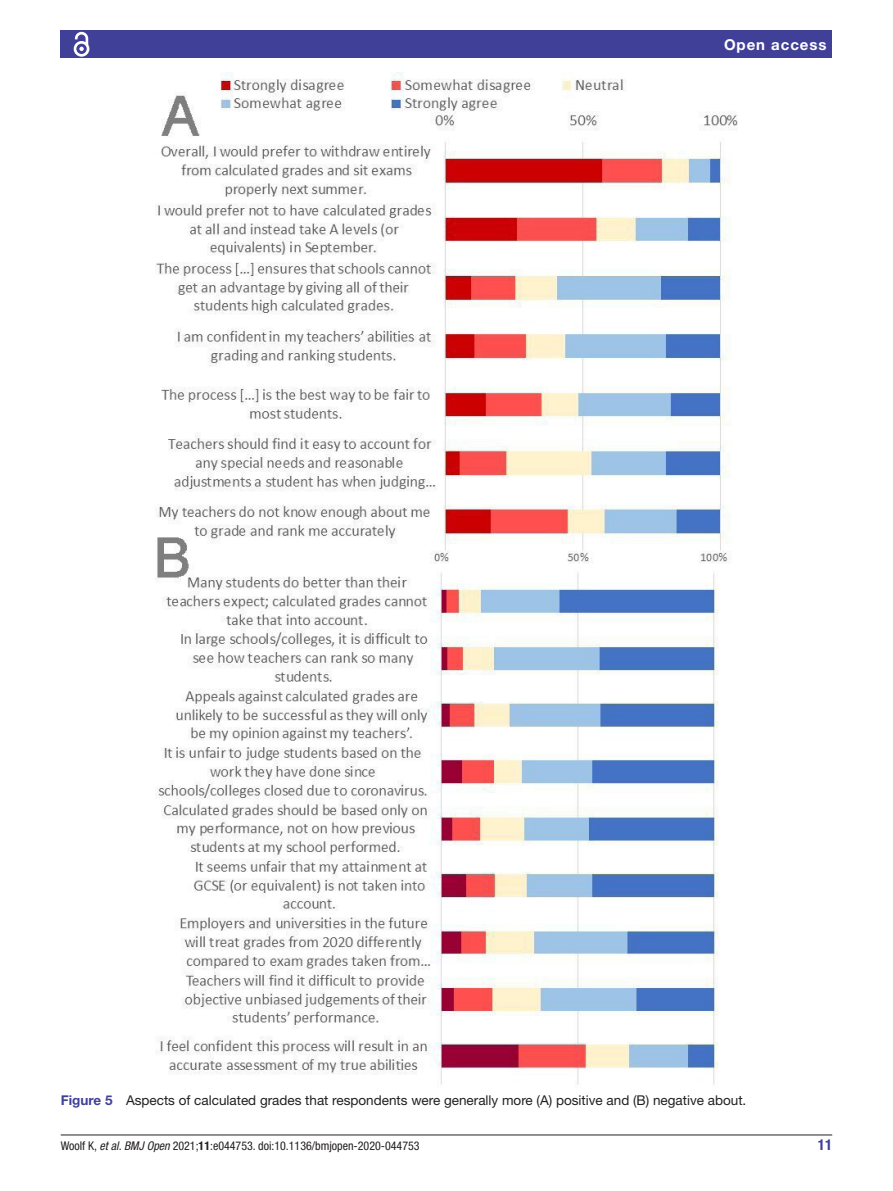
<style>
.page{position:relative;width:893px;height:1191px;background:#fff}
.page>*{position:absolute;margin:0;border:0;box-sizing:border-box;transform-origin:0 0}
.t1{font:700 15px "Helvetica Neue LT Std";letter-spacing:.065em;color:#fff}
.t2{font:700 condensed 15px "Helvetica Neue LT Std";color:#414099}
.t3{font:13.5px "Helvetica Neue LT Std";color:#231f20}
.t4{font:condensed 12px "Helvetica Neue LT Std";color:#231f20}
.s1{font-weight:700;color:#414099}
.s2{font-style:italic}
.s3{font-weight:700}
</style>
<div class="page">
<hr style="left:61px;top:1134px;width:771px;height:1px;background:#231f20">
<div style="left:61px;top:31px;width:771px;height:27px;background:#414099"></div>
<svg style="left:73px;top:31px;width:17px;height:26px"></svg>
<img style="left:155px;top:73px;width:583px;height:1012px">
<p class="t1" style="left:724px;top:35px;width:104px">Open access</p>
<p class="t3" style="left:61px;top:1092px;width:687px"><span class="s1">Figure 5</span> Aspects of calculated grades that respondents were generally more (A) positive and (B) negative about.</p>
<p class="t4" style="left:61px;top:1138px;width:360px">Woolf K, <span class="s2">et al</span>. <span class="s2">BMJ Open</span> 2021;<span class="s3">11</span>:e044753. doi:10.1136/bmjopen-2020-044753</p>
<p class="t2" style="left:818px;top:1135px;width:16px">11</p>
</div>
